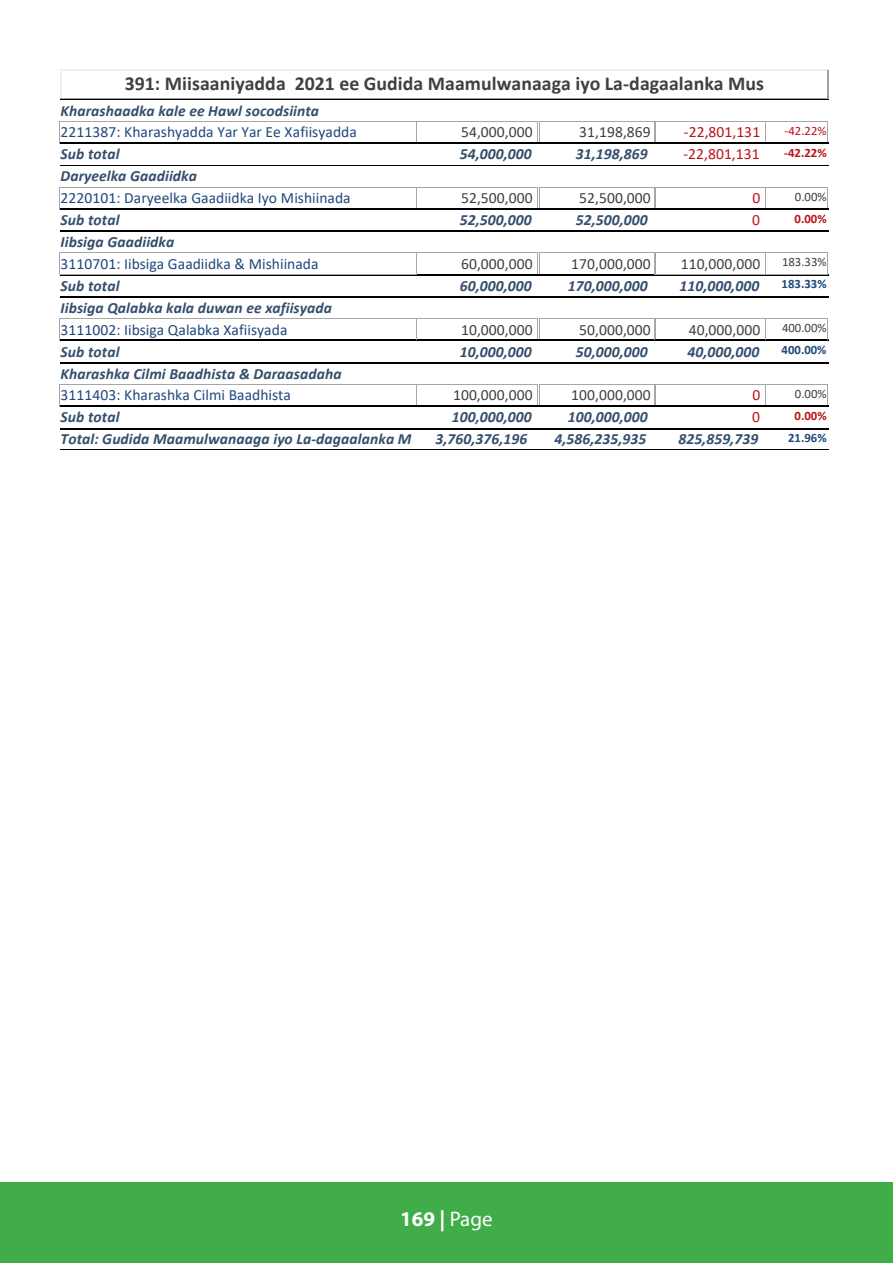
<style>
.page{position:relative;width:893px;height:1263px;background:#fff}
.page>*{position:absolute;margin:0;border:0;box-sizing:border-box;transform-origin:0 0}
.t1{font:700 21px "Myriad Pro";color:#fff}
.t2{font:700 19.8px "Calibri";letter-spacing:.005em;color:#404040}
.t3{font:italic 700 15.6px "Calibri";letter-spacing:.005em;color:#344e6d}
.t4{font:15.6px "Calibri";color:#1f497d}
.t5{font:15.6px "Calibri";letter-spacing:.005em;color:#404040}
.t6{font:15.6px "Calibri";letter-spacing:.005em;color:#ba1419}
.t7{font:12.75px "Calibri";color:#404040}
.t8{font:700 12.75px "Calibri";color:#1f497d}
.t9{font:700 12.75px "Calibri";color:#ba1419}
.t10{font:12.75px "Calibri";color:#ba1419}
.s1{font-weight:400}
</style>
<div class="page">
<div style="left:0;top:1182px;width:893px;height:81px;background:#41ad49"></div>
<hr style="left:60px;top:70px;width:769px;height:1px;background:#f0f0f0">
<svg style="left:60px;top:71px;width:1px;height:27px"></svg>
<hr style="left:827px;top:70px;width:2px;height:29px;background:#a0a0a0">
<hr style="left:60px;top:98px;width:769px;height:1px;background:#a0a0a0">
<hr style="left:60px;top:99px;width:769px;height:1px;background:#000">
<hr style="left:417px;top:121px;width:121px;height:1px;background:#a6a6a6">
<hr style="left:539px;top:121px;width:117px;height:1px;background:#a6a6a6">
<svg style="left:537px;top:122px;width:3px;height:20px"></svg>
<hr style="left:60px;top:142px;width:769px;height:1px;background:#000">
<hr style="left:60px;top:121px;width:357px;height:1px;background:#a6a6a6">
<hr style="left:655px;top:121px;width:110px;height:1px;background:#a6a6a6">
<svg style="left:655px;top:122px;width:1px;height:20px"></svg>
<hr style="left:765px;top:121px;width:62px;height:1px;background:#a6a6a6">
<svg style="left:827px;top:121px;width:1px;height:21px"></svg>
<svg style="left:765px;top:122px;width:1px;height:20px"></svg>
<hr style="left:60px;top:143px;width:769px;height:1px;background:#000">
<hr style="left:60px;top:165px;width:769px;height:1px;background:#000">
<hr style="left:417px;top:187px;width:121px;height:1px;background:#a6a6a6">
<hr style="left:539px;top:187px;width:117px;height:1px;background:#a6a6a6">
<svg style="left:537px;top:188px;width:3px;height:20px"></svg>
<hr style="left:60px;top:208px;width:769px;height:1px;background:#000">
<hr style="left:60px;top:187px;width:357px;height:1px;background:#a6a6a6">
<hr style="left:655px;top:187px;width:110px;height:1px;background:#a6a6a6">
<svg style="left:655px;top:188px;width:1px;height:20px"></svg>
<hr style="left:765px;top:187px;width:62px;height:1px;background:#a6a6a6">
<svg style="left:827px;top:187px;width:1px;height:21px"></svg>
<svg style="left:765px;top:188px;width:1px;height:20px"></svg>
<hr style="left:60px;top:209px;width:769px;height:1px;background:#000">
<hr style="left:60px;top:230px;width:769px;height:2px;background:#000">
<hr style="left:417px;top:253px;width:121px;height:1px;background:#a6a6a6">
<hr style="left:539px;top:253px;width:117px;height:1px;background:#a6a6a6">
<svg style="left:537px;top:254px;width:3px;height:20px"></svg>
<hr style="left:60px;top:274px;width:769px;height:1px;background:#000">
<hr style="left:60px;top:253px;width:357px;height:1px;background:#a6a6a6">
<hr style="left:655px;top:253px;width:110px;height:1px;background:#a6a6a6">
<svg style="left:655px;top:253px;width:2px;height:22px"></svg>
<hr style="left:765px;top:253px;width:62px;height:1px;background:#a6a6a6">
<svg style="left:827px;top:253px;width:1px;height:22px"></svg>
<svg style="left:765px;top:254px;width:1px;height:21px"></svg>
<hr style="left:60px;top:275px;width:769px;height:1px;background:#000">
<hr style="left:60px;top:296px;width:769px;height:1px;background:#000">
<hr style="left:417px;top:319px;width:121px;height:1px;background:#a6a6a6">
<hr style="left:539px;top:319px;width:117px;height:1px;background:#a6a6a6">
<svg style="left:537px;top:320px;width:3px;height:20px"></svg>
<hr style="left:60px;top:319px;width:357px;height:1px;background:#a6a6a6">
<hr style="left:655px;top:319px;width:110px;height:1px;background:#a6a6a6">
<svg style="left:655px;top:319px;width:2px;height:21px"></svg>
<hr style="left:765px;top:319px;width:62px;height:1px;background:#a6a6a6">
<svg style="left:827px;top:319px;width:1px;height:21px"></svg>
<svg style="left:765px;top:320px;width:1px;height:20px"></svg>
<hr style="left:60px;top:340px;width:769px;height:1px;background:#000">
<hr style="left:60px;top:362px;width:769px;height:1px;background:#000">
<hr style="left:417px;top:384px;width:121px;height:1px;background:#a6a6a6">
<hr style="left:539px;top:384px;width:117px;height:1px;background:#a6a6a6">
<svg style="left:537px;top:385px;width:3px;height:20px"></svg>
<hr style="left:60px;top:405px;width:769px;height:1px;background:#000">
<hr style="left:60px;top:384px;width:357px;height:1px;background:#a6a6a6">
<hr style="left:655px;top:384px;width:110px;height:1px;background:#a6a6a6">
<svg style="left:655px;top:385px;width:1px;height:20px"></svg>
<hr style="left:765px;top:384px;width:62px;height:1px;background:#a6a6a6">
<svg style="left:827px;top:384px;width:1px;height:21px"></svg>
<svg style="left:765px;top:385px;width:1px;height:20px"></svg>
<hr style="left:60px;top:406px;width:769px;height:1px;background:#000">
<hr style="left:60px;top:428px;width:769px;height:2px;background:#000">
<hr style="left:60px;top:449px;width:769px;height:1px;background:#000">
<p class="t2" style="left:125px;top:69px;width:641px">391: Miisaaniyadda 2021 ee Gudida Maamulwanaaga iyo La-dagaalanka Mus</p>
<p class="t3" style="left:61px;top:99px;width:260px">Kharashaadka kale ee Hawl socodsiinta</p>
<p class="t4" style="left:61px;top:121px;width:298px">2211387: Kharashyadda Yar Yar Ee Xafiisyadda</p>
<p class="t5" style="left:461px;top:121px;width:73px">54,000,000</p>
<p class="t5" style="left:579px;top:121px;width:73px">31,198,869</p>
<p class="t6" style="left:684px;top:121px;width:78px">-22,801,131</p>
<p class="t10" style="left:784px;top:122px;width:44px">-42.22%</p>
<p class="t3" style="left:61px;top:143px;width:60px">Sub total</p>
<p class="t3" style="left:460px;top:143px;width:73px">54,000,000</p>
<p class="t3" style="left:576px;top:143px;width:73px">31,198,869</p>
<p class="t6" style="left:683px;top:143px;width:78px">-22,801,131</p>
<p class="t9" style="left:784px;top:143px;width:44px">-42.22%</p>
<p class="t3" style="left:61px;top:165px;width:138px">Daryeelka Gaadiidka</p>
<p class="t4" style="left:61px;top:187px;width:292px">2220101: Daryeelka Gaadiidka Iyo Mishiinada</p>
<p class="t5" style="left:461px;top:187px;width:73px">52,500,000</p>
<p class="t5" style="left:579px;top:187px;width:73px">52,500,000</p>
<p class="t6" style="left:752px;top:187px;width:9px">0</p>
<p class="t7" style="left:795px;top:187px;width:33px">0.00%</p>
<p class="t3" style="left:61px;top:209px;width:60px">Sub total</p>
<p class="t3" style="left:460px;top:209px;width:73px">52,500,000</p>
<p class="t3" style="left:576px;top:209px;width:73px">52,500,000</p>
<p class="t6" style="left:752px;top:209px;width:9px">0</p>
<p class="t9" style="left:794px;top:209px;width:34px">0.00%</p>
<p class="t3" style="left:61px;top:231px;width:115px">Iibsiga Gaadiidka</p>
<p class="t4" style="left:61px;top:253px;width:259px">3110701: Iibsiga Gaadiidka &amp; Mishiinada</p>
<p class="t5" style="left:461px;top:253px;width:73px">60,000,000</p>
<p class="t5" style="left:571px;top:253px;width:81px">170,000,000</p>
<p class="t5" style="left:681px;top:253px;width:81px">110,000,000</p>
<p class="t7" style="left:782px;top:253px;width:46px">183.33%</p>
<p class="t3" style="left:61px;top:275px;width:60px">Sub total</p>
<p class="t3" style="left:460px;top:275px;width:73px">60,000,000</p>
<p class="t3" style="left:568px;top:275px;width:81px">170,000,000</p>
<p class="t3" style="left:679px;top:275px;width:81px">110,000,000</p>
<p class="t8" style="left:782px;top:275px;width:47px">183.33%</p>
<p class="t3" style="left:61px;top:297px;width:273px">Iibsiga Qalabka kala duwan ee xafiisyada</p>
<p class="t4" style="left:61px;top:319px;width:228px">3111002: Iibsiga Qalabka Xafiisyada</p>
<p class="t5" style="left:461px;top:319px;width:73px">10,000,000</p>
<p class="t5" style="left:579px;top:319px;width:73px">50,000,000</p>
<p class="t5" style="left:689px;top:319px;width:73px">40,000,000</p>
<p class="t7" style="left:782px;top:319px;width:46px">400.00%</p>
<p class="t3" style="left:61px;top:340px;width:60px">Sub total</p>
<p class="t3" style="left:460px;top:340px;width:73px">10,000,000</p>
<p class="t3" style="left:576px;top:340px;width:73px">50,000,000</p>
<p class="t3" style="left:687px;top:340px;width:73px">40,000,000</p>
<p class="t8" style="left:782px;top:341px;width:46px">400.00%</p>
<p class="t3" style="left:61px;top:362px;width:282px">Kharashka Cilmi Baadhista &amp; Daraasadaha</p>
<p class="t4" style="left:61px;top:384px;width:232px">3111403: Kharashka Cilmi Baadhista</p>
<p class="t5" style="left:453px;top:384px;width:81px">100,000,000</p>
<p class="t5" style="left:571px;top:384px;width:81px">100,000,000</p>
<p class="t6" style="left:752px;top:384px;width:9px">0</p>
<p class="t7" style="left:795px;top:385px;width:33px">0.00%</p>
<p class="t3" style="left:61px;top:406px;width:60px">Sub total</p>
<p class="t3" style="left:452px;top:406px;width:81px">100,000,000</p>
<p class="t3" style="left:568px;top:406px;width:81px">100,000,000</p>
<p class="t6" style="left:752px;top:406px;width:9px">0</p>
<p class="t9" style="left:794px;top:406px;width:34px">0.00%</p>
<p class="t3" style="left:61px;top:428px;width:352px">Total: Gudida Maamulwanaaga iyo La-dagaalanka M</p>
<p class="t3" style="left:435px;top:428px;width:93px">3,760,376,196</p>
<p class="t3" style="left:554px;top:428px;width:93px">4,586,235,935</p>
<p class="t3" style="left:678px;top:428px;width:81px">825,859,739</p>
<p class="t8" style="left:788px;top:428px;width:40px">21.96%</p>
<h1 class="t1" style="left:400px;top:1205px;width:94px">169 | <span class="s1">Page</span></h1>
</div>
